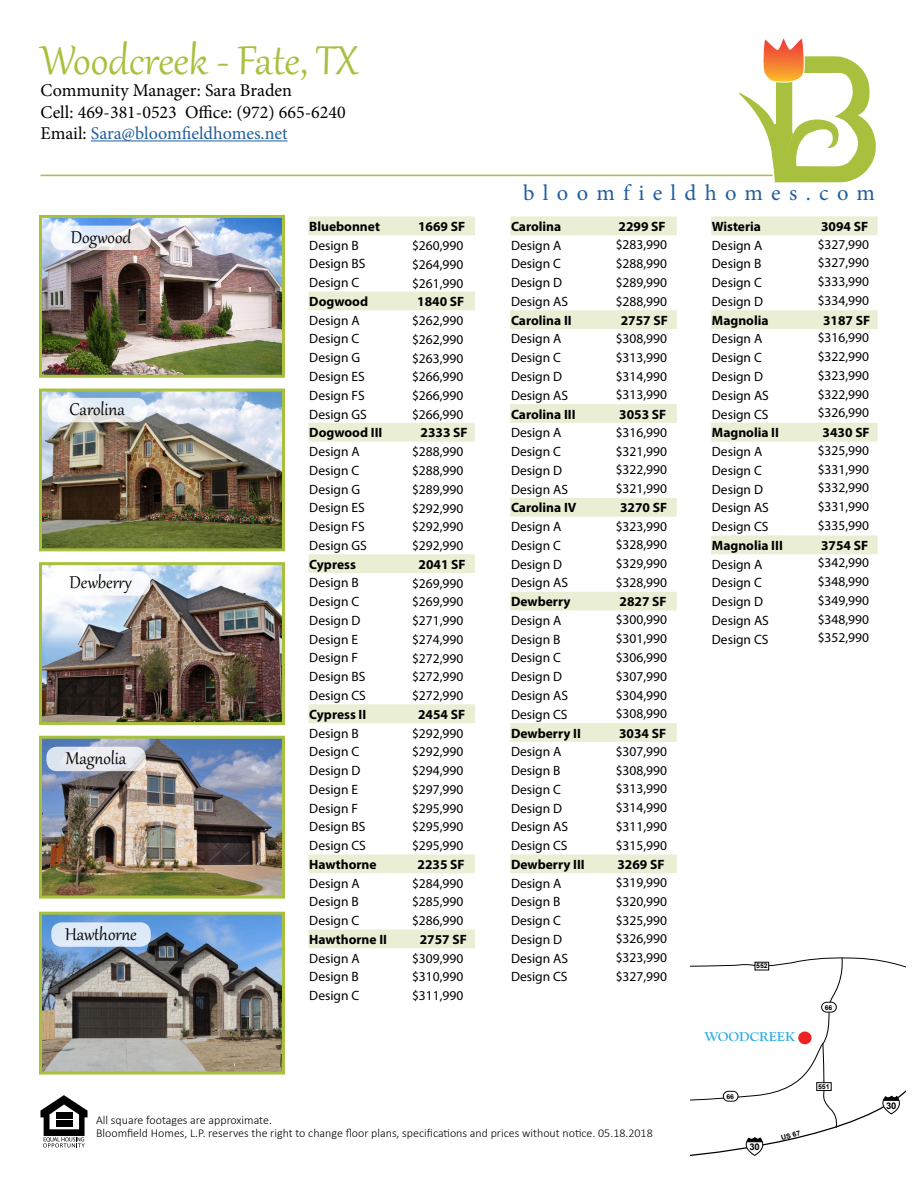
<style>
.page{position:relative;width:918px;height:1188px;background:#fff}
.page>*{position:absolute;margin:0;border:0;box-sizing:border-box;transform-origin:0 0}
.t1{font:49.5px "Gabriola";color:#a7c13f}
.t2{font:22.5px "Minion Pro";letter-spacing:.37em;color:#215e9e}
.t3{font:21px "Gabriola";color:#000}
.t4{font:18px/21.6px "Minion Pro";color:#000}
.t5{font:13.5px/18.8px "Myriad Pro";color:#000;text-align:justify}
.t6{font:700 13.5px "Myriad Pro";color:#000}
.t7{font:700 13.35px "Goudy Old Style T";color:#2cace2;scale:1.04 1}
.t8{font:300 12px/13.5px "Calibri";color:#000}
.t9{font:700 9.15px "Arial";color:#000;scale:1.04 1}
.t10{font:700 6.9px "Arial";color:#010101}
.t11{font:700 6.75px "Arial";color:#010101;scale:1.04 1}
.s1{color:#215e9e}
</style>
<div class="page">
<hr style="left:91px;top:140px;width:197px;height:1px;background:#215e9e">
<hr style="left:40px;top:175px;width:775px;height:1px;background:#a7c13f">
<svg style="left:736px;top:38px;width:140px;height:145px"></svg>
<svg style="left:40px;top:1095px;width:48px;height:53px"></svg>
<div style="left:56px;top:1112px;width:16px;height:7px;background:#000"></div>
<div style="left:56px;top:1121px;width:16px;height:6px;background:#000"></div>
<svg style="left:309px;top:216px;width:166px;height:732px"></svg>
<svg style="left:510px;top:216px;width:167px;height:657px"></svg>
<svg style="left:711px;top:216px;width:167px;height:338px"></svg>
<img style="left:43px;top:219px;width:238px;height:155px">
<div style="left:39px;top:215px;width:246px;height:163px;border:3px solid #a7c13f"></div>
<svg style="left:51px;top:226px;width:100px;height:24px"></svg>
<img style="left:43px;top:393px;width:238px;height:154px">
<div style="left:39px;top:389px;width:246px;height:162px;border:3px solid #a7c13f"></div>
<svg style="left:48px;top:398px;width:99px;height:24px"></svg>
<img style="left:43px;top:566px;width:238px;height:155px">
<div style="left:39px;top:562px;width:246px;height:163px;border:3px solid #a7c13f"></div>
<div style="left:51px;top:571px;width:99px;height:25px;background:#fff;border-radius:11px"></div>
<img style="left:43px;top:740px;width:238px;height:155px">
<div style="left:39px;top:736px;width:246px;height:163px;border:3px solid #a7c13f"></div>
<svg style="left:46px;top:747px;width:100px;height:24px;background:#e6e8ee"></svg>
<img style="left:43px;top:916px;width:238px;height:155px">
<div style="left:39px;top:912px;width:246px;height:163px;border:3px solid #a7c13f"></div>
<div style="left:51px;top:922px;width:100px;height:25px;background:#ddeaf8;border-radius:11px"></div>
<svg style="left:691px;top:957px;width:214px;height:199px"></svg>
<div style="left:723px;top:1091px;width:15px;height:10px;background:#fff;border-radius:5px"></div>
<div style="left:723px;top:1091px;width:15px;height:10px;border:1px solid #000;border-radius:5px"></div>
<div style="left:822px;top:1002px;width:14px;height:10px;background:#fff;border-radius:5px"></div>
<div style="left:821px;top:1002px;width:16px;height:10px;border:1px solid #000;border-radius:5px"></div>
<h1 class="t1" style="left:40px;top:28px;width:320px">Woodcreek - Fate, TX</h1>
<h3 class="t4" style="left:40px;top:79px;width:307px">Community Manager: Sara Braden<br>Cell: 469-381-0523 Office: (972) 665-6240<br>Email: <span class="s1">Sara@bloomfieldhomes.net</span></h3>
<h3 class="t3" style="left:71px;top:223px;width:62px">Dogwood</h3>
<h3 class="t3" style="left:69px;top:396px;width:57px">Carolina</h3>
<h3 class="t3" style="left:70px;top:569px;width:63px">Dewberry</h3>
<h3 class="t3" style="left:66px;top:744px;width:62px">Magnolia</h3>
<h3 class="t3" style="left:65px;top:920px;width:73px">Hawthorne</h3>
<p class="t6" style="left:309px;top:218px;width:72px">Bluebonnet</p>
<p class="t6" style="left:418px;top:218px;width:49px">1669 SF</p>
<p class="t5" style="left:309px;top:236px;width:58px;text-align:left">Design B<br>Design BS<br>Design C</p>
<p class="t6" style="left:309px;top:293px;width:60px">Dogwood</p>
<p class="t6" style="left:417px;top:293px;width:49px">1840 SF</p>
<p class="t5" style="left:309px;top:311px;width:59px;text-align:left">Design A<br>Design C<br>Design G<br>Design ES<br>Design FS<br>Design GS</p>
<p class="t6" style="left:309px;top:424px;width:75px">Dogwood III</p>
<p class="t6" style="left:421px;top:424px;width:49px">2333 SF</p>
<p class="t5" style="left:309px;top:442px;width:59px;text-align:left">Design A<br>Design C<br>Design G<br>Design ES<br>Design FS<br>Design GS</p>
<p class="t6" style="left:309px;top:555px;width:48px">Cypress</p>
<p class="t6" style="left:419px;top:555px;width:49px">2041 SF</p>
<p class="t5" style="left:309px;top:573px;width:58px;text-align:left">Design B<br>Design C<br>Design D<br>Design E<br>Design F<br>Design BS<br>Design CS</p>
<p class="t6" style="left:309px;top:705px;width:59px">Cypress II</p>
<p class="t6" style="left:418px;top:705px;width:49px">2454 SF</p>
<p class="t5" style="left:309px;top:723px;width:58px;text-align:left">Design B<br>Design C<br>Design D<br>Design E<br>Design F<br>Design BS<br>Design CS</p>
<p class="t6" style="left:309px;top:856px;width:69px">Hawthorne</p>
<p class="t6" style="left:418px;top:856px;width:49px">2235 SF</p>
<p class="t5" style="left:309px;top:874px;width:52px">Design A Design B Design C</p>
<p class="t6" style="left:309px;top:931px;width:79px">Hawthorne II</p>
<p class="t6" style="left:420px;top:931px;width:49px">2757 SF</p>
<p class="t5" style="left:309px;top:949px;width:52px">Design A Design B Design C</p>
<p class="t5" style="left:412px;top:236px;width:53px">$260,990 $264,990 $261,990</p>
<p class="t5" style="left:412px;top:311px;width:53px">$262,990 $262,990 $263,990 $266,990 $266,990 $266,990</p>
<p class="t5" style="left:412px;top:442px;width:53px">$288,990 $288,990 $289,990 $292,990 $292,990 $292,990</p>
<p class="t5" style="left:412px;top:574px;width:53px">$269,990 $269,990 $271,990 $274,990 $272,990 $272,990 $272,990</p>
<p class="t5" style="left:412px;top:724px;width:53px">$292,990 $292,990 $294,990 $297,990 $295,990 $295,990 $295,990</p>
<p class="t5" style="left:412px;top:874px;width:53px">$284,990 $285,990 $286,990</p>
<p class="t5" style="left:412px;top:949px;width:53px">$309,990 $310,990 $311,990</p>
<h2 class="t2" style="left:523px;top:178px;width:353px">bloomfieldhomes.com</h2>
<p class="t6" style="left:511px;top:218px;width:52px">Carolina</p>
<p class="t6" style="left:619px;top:218px;width:49px">2299 SF</p>
<p class="t5" style="left:511px;top:236px;width:59px;text-align:left">Design A<br>Design C<br>Design D<br>Design AS</p>
<p class="t6" style="left:511px;top:311px;width:62px">Carolina II</p>
<p class="t6" style="left:621px;top:311px;width:49px">2757 SF</p>
<p class="t5" style="left:511px;top:329px;width:59px;text-align:left">Design A<br>Design C<br>Design D<br>Design AS</p>
<p class="t6" style="left:511px;top:405px;width:66px">Carolina III</p>
<p class="t6" style="left:619px;top:405px;width:49px">3053 SF</p>
<p class="t5" style="left:511px;top:423px;width:59px;text-align:left">Design A<br>Design C<br>Design D<br>Design AS</p>
<p class="t6" style="left:511px;top:499px;width:67px">Carolina IV</p>
<p class="t6" style="left:620px;top:499px;width:49px">3270 SF</p>
<p class="t5" style="left:511px;top:517px;width:59px;text-align:left">Design A<br>Design C<br>Design D<br>Design AS</p>
<p class="t6" style="left:511px;top:593px;width:61px">Dewberry</p>
<p class="t6" style="left:620px;top:593px;width:49px">2827 SF</p>
<p class="t5" style="left:511px;top:611px;width:59px;text-align:left">Design A<br>Design B<br>Design C<br>Design D<br>Design AS<br>Design CS</p>
<p class="t6" style="left:511px;top:724px;width:71px">Dewberry II</p>
<p class="t6" style="left:619px;top:724px;width:49px">3034 SF</p>
<p class="t5" style="left:511px;top:742px;width:59px;text-align:left">Design A<br>Design B<br>Design C<br>Design D<br>Design AS<br>Design CS</p>
<p class="t6" style="left:511px;top:856px;width:75px">Dewberry III</p>
<p class="t6" style="left:617px;top:856px;width:49px">3269 SF</p>
<p class="t5" style="left:511px;top:874px;width:59px;text-align:left">Design A<br>Design B<br>Design C<br>Design D<br>Design AS<br>Design CS</p>
<p class="t5" style="left:616px;top:235px;width:53px">$283,990 $288,990 $289,990 $288,990</p>
<p class="t5" style="left:616px;top:329px;width:53px">$308,990 $313,990 $314,990 $313,990</p>
<p class="t5" style="left:616px;top:423px;width:53px">$316,990 $321,990 $322,990 $321,990</p>
<p class="t5" style="left:616px;top:517px;width:53px">$323,990 $328,990 $329,990 $328,990</p>
<p class="t5" style="left:616px;top:610px;width:53px">$300,990 $301,990 $306,990 $307,990 $304,990 $308,990</p>
<p class="t5" style="left:616px;top:742px;width:53px">$307,990 $308,990 $313,990 $314,990 $311,990 $315,990</p>
<p class="t5" style="left:616px;top:873px;width:53px">$319,990 $320,990 $325,990 $326,990 $323,990 $327,990</p>
<p class="t6" style="left:712px;top:218px;width:51px">Wisteria</p>
<p class="t6" style="left:821px;top:218px;width:49px">3094 SF</p>
<p class="t5" style="left:712px;top:236px;width:53px;text-align:left">Design A<br>Design B<br>Design C<br>Design D</p>
<p class="t6" style="left:712px;top:311px;width:58px">Magnolia</p>
<p class="t6" style="left:823px;top:311px;width:49px">3187 SF</p>
<p class="t5" style="left:712px;top:329px;width:59px;text-align:left">Design A<br>Design C<br>Design D<br>Design AS<br>Design CS</p>
<p class="t6" style="left:712px;top:424px;width:69px">Magnolia II</p>
<p class="t6" style="left:823px;top:424px;width:49px">3430 SF</p>
<p class="t5" style="left:712px;top:442px;width:59px;text-align:left">Design A<br>Design C<br>Design D<br>Design AS<br>Design CS</p>
<p class="t6" style="left:712px;top:537px;width:72px">Magnolia III</p>
<p class="t6" style="left:821px;top:537px;width:49px">3754 SF</p>
<p class="t5" style="left:712px;top:555px;width:59px;text-align:left">Design A<br>Design C<br>Design D<br>Design AS<br>Design CS</p>
<p class="t5" style="left:818px;top:234px;width:53px">$327,990 $327,990 $333,990 $334,990</p>
<p class="t5" style="left:818px;top:328px;width:53px">$316,990 $322,990 $323,990 $322,990 $326,990</p>
<p class="t5" style="left:818px;top:441px;width:53px">$325,990 $331,990 $332,990 $331,990 $335,990</p>
<p class="t5" style="left:818px;top:553px;width:53px">$342,990 $348,990 $349,990 $348,990 $352,990</p>
<p class="t11" style="left:756px;top:961px;width:13px">552</p>
<p class="t7" style="left:705px;top:1029px;width:88px">WOODCREEK</p>
<p class="t11" style="left:825px;top:1002px;width:9px">66</p>
<p class="t8" style="left:96px;top:1113px;width:558px">All square footages are approximate.<br>Bloomfield Homes, L.P. reserves the right to change floor plans, specifications and prices without notice. 05.18.2018</p>
<p class="t11" style="left:726px;top:1092px;width:9px">66</p>
<p class="t9" style="left:750px;top:1141px;width:11px">30</p>
<p class="t10" style="left:780px;top:1133px;width:21px;rotate:-14deg">US 67</p>
<p class="t11" style="left:818px;top:1082px;width:13px">551</p>
<p class="t9" style="left:886px;top:1099px;width:11px">30</p>
</div>
